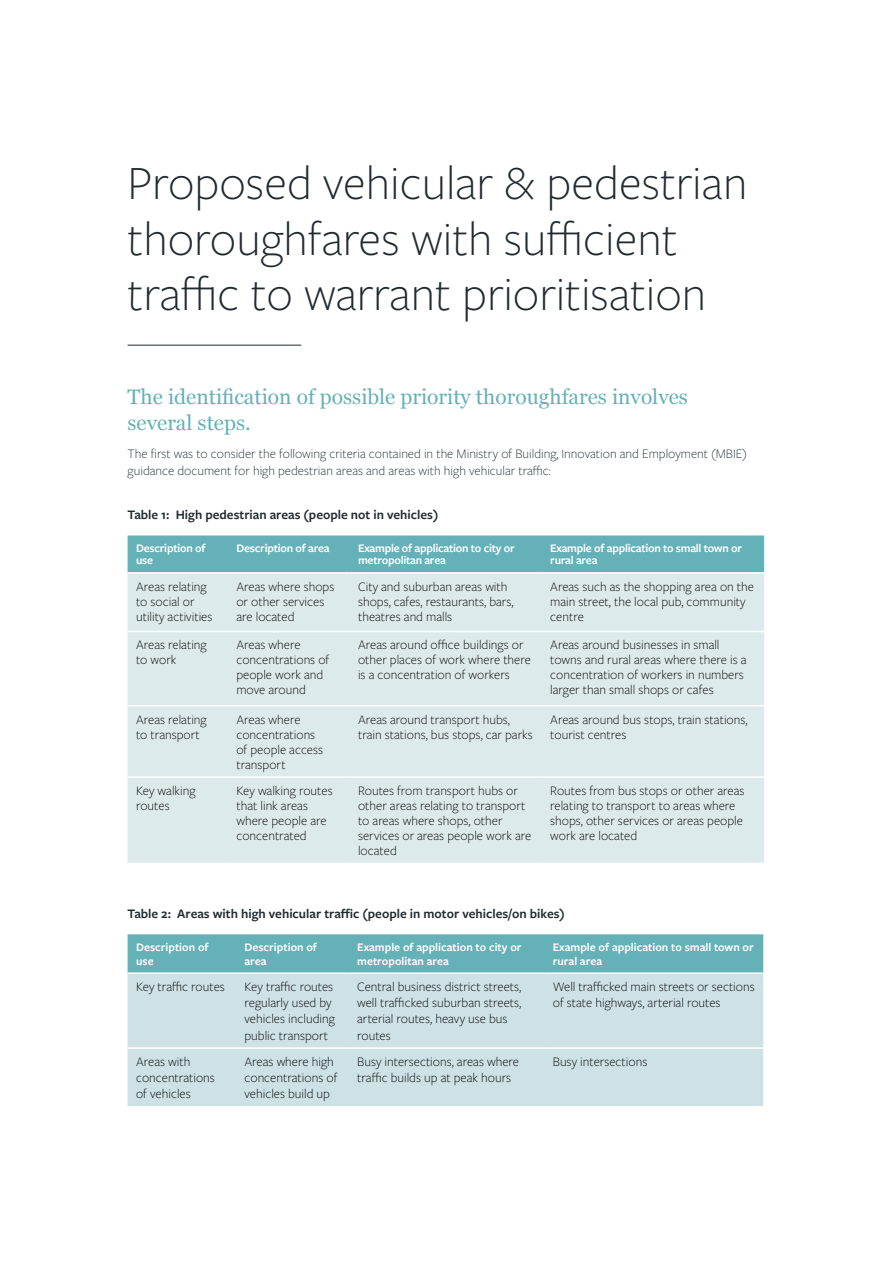
<style>
.page{position:relative;width:893px;height:1263px;background:#fff}
.page>*{position:absolute;margin:0;border:0;box-sizing:border-box;transform-origin:0 0}
.t1{font:300 49.5px/55.5px "Freight Sans Pro";color:#212b30}
.t2{font:21px/25.5px "Georgia";color:#65b1b8}
.t3{font:300 13.5px/15px "Freight Sans Pro";color:#000}
.t4{font:300 13.5px/16.5px "Freight Sans Pro";color:#212b30}
.t5{font:600 13.5px "Freight Sans Pro";color:#212b30}
.t6{font:600 12px/13.5px "Freight Sans Pro";letter-spacing:-.015em;color:#fff}
</style>
<div class="page">
<hr style="left:128px;top:345px;width:173px;height:1px;background:#212b30">
<div style="left:128px;top:535px;width:636px;height:37px;background:#65b1b8"></div>
<div style="left:128px;top:574px;width:636px;height:289px;background:#ddeaeb"></div>
<hr style="left:128px;top:631px;width:100px;height:1px;background:#fff">
<hr style="left:228px;top:631px;width:122px;height:1px;background:#fff">
<hr style="left:350px;top:631px;width:192px;height:1px;background:#fff">
<hr style="left:542px;top:631px;width:222px;height:1px;background:#fff">
<hr style="left:128px;top:705px;width:100px;height:1px;background:#fff">
<hr style="left:228px;top:705px;width:122px;height:1px;background:#fff">
<hr style="left:350px;top:705px;width:192px;height:1px;background:#fff">
<hr style="left:542px;top:705px;width:222px;height:1px;background:#fff">
<hr style="left:128px;top:776px;width:100px;height:2px;background:#fff">
<hr style="left:228px;top:776px;width:122px;height:2px;background:#fff">
<hr style="left:350px;top:776px;width:192px;height:2px;background:#fff">
<hr style="left:542px;top:776px;width:222px;height:2px;background:#fff">
<div style="left:128px;top:934px;width:635px;height:38px;background:#65b1b8"></div>
<div style="left:128px;top:974px;width:635px;height:132px;background:#cee1e4"></div>
<hr style="left:128px;top:1047px;width:108px;height:2px;background:#fff">
<hr style="left:236px;top:1047px;width:113px;height:2px;background:#fff">
<hr style="left:349px;top:1047px;width:195px;height:2px;background:#fff">
<hr style="left:544px;top:1047px;width:219px;height:2px;background:#fff">
<h1 class="t1" style="left:128px;top:154px;width:621px">Proposed vehicular &amp; pedestrian thoroughfares with sufficient traffic to warrant prioritisation</h1>
<h2 class="t2" style="left:128px;top:383px;width:562px">The identification of possible priority thoroughfares involves several steps.</h2>
<p class="t4" style="left:128px;top:445px;width:621px">The first was to consider the following criteria contained in the Ministry of Building, Innovation and Employment (MBIE) guidance document for high pedestrian areas and areas with high vehicular traffic:</p>
<p class="t5" style="left:128px;top:505px;width:312px">Table 1: High pedestrian areas (people not in vehicles)</p>
<p class="t6" style="left:136px;top:542px;width:71px;line-height:12px">Description of use</p>
<p class="t6" style="left:236px;top:541px;width:95px">Description of area</p>
<p class="t6" style="left:358px;top:542px;width:158px;line-height:12px">Example of application to city or metropolitan area</p>
<p class="t6" style="left:550px;top:542px;width:193px;line-height:12px">Example of application to small town or rural area</p>
<p class="t3" style="left:136px;top:578px;width:78px">Areas relating to social or utility activities</p>
<p class="t3" style="left:236px;top:578px;width:99px">Areas where shops or other services are located</p>
<p class="t3" style="left:358px;top:578px;width:157px">City and suburban areas with shops, cafes, restaurants, bars, theatres and malls</p>
<p class="t3" style="left:550px;top:578px;width:205px">Areas such as the shopping area on the main street, the local pub, community centre</p>
<p class="t3" style="left:136px;top:637px;width:72px">Areas relating to work</p>
<p class="t3" style="left:236px;top:637px;width:94px">Areas where concentrations of people work and move around</p>
<p class="t3" style="left:358px;top:637px;width:174px">Areas around office buildings or other places of work where there is a concentration of workers</p>
<p class="t3" style="left:550px;top:637px;width:198px">Areas around businesses in small towns and rural areas where there is a concentration of workers in numbers larger than small shops or cafes</p>
<p class="t3" style="left:136px;top:711px;width:72px">Areas relating to transport</p>
<p class="t3" style="left:236px;top:711px;width:88px">Areas where concentrations of people access transport</p>
<p class="t3" style="left:358px;top:711px;width:176px">Areas around transport hubs, train stations, bus stops, car parks</p>
<p class="t3" style="left:550px;top:711px;width:199px">Areas around bus stops, train stations, tourist centres</p>
<p class="t3" style="left:136px;top:782px;width:61px">Key walking routes</p>
<p class="t3" style="left:236px;top:782px;width:98px">Key walking routes that link areas where people are concentrated</p>
<p class="t3" style="left:358px;top:782px;width:175px">Routes from transport hubs or other areas relating to transport to areas where shops, other services or areas people work are located</p>
<p class="t3" style="left:550px;top:782px;width:196px">Routes from bus stops or other areas relating to transport to areas where shops, other services or areas people work are located</p>
<p class="t5" style="left:128px;top:904px;width:439px">Table 2: Areas with high vehicular traffic (people in motor vehicles/on bikes)</p>
<p class="t6" style="left:136px;top:940px;width:74px">Description of use</p>
<p class="t6" style="left:244px;top:940px;width:74px">Description of area</p>
<p class="t6" style="left:357px;top:940px;width:166px">Example of application to city or metropolitan area</p>
<p class="t6" style="left:553px;top:940px;width:202px">Example of application to small town or rural area</p>
<p class="t3" style="left:136px;top:978px;width:90px">Key traffic routes</p>
<p class="t3" style="left:244px;top:978px;width:92px;line-height:16.2px">Key traffic routes regularly used by vehicles including public transport</p>
<p class="t3" style="left:357px;top:978px;width:166px;line-height:16.2px">Central business district streets, well trafficked suburban streets, arterial routes, heavy use bus routes</p>
<p class="t3" style="left:553px;top:978px;width:203px;line-height:16.2px">Well trafficked main streets or sections of state highways, arterial routes</p>
<p class="t3" style="left:136px;top:1053px;width:80px;line-height:16.2px">Areas with concentrations of vehicles</p>
<p class="t3" style="left:244px;top:1053px;width:94px;line-height:16.2px">Areas where high concentrations of vehicles build up</p>
<p class="t3" style="left:357px;top:1053px;width:163px;line-height:16.2px">Busy intersections, areas where traffic builds up at peak hours</p>
<p class="t3" style="left:553px;top:1053px;width:96px">Busy intersections</p>
</div>
